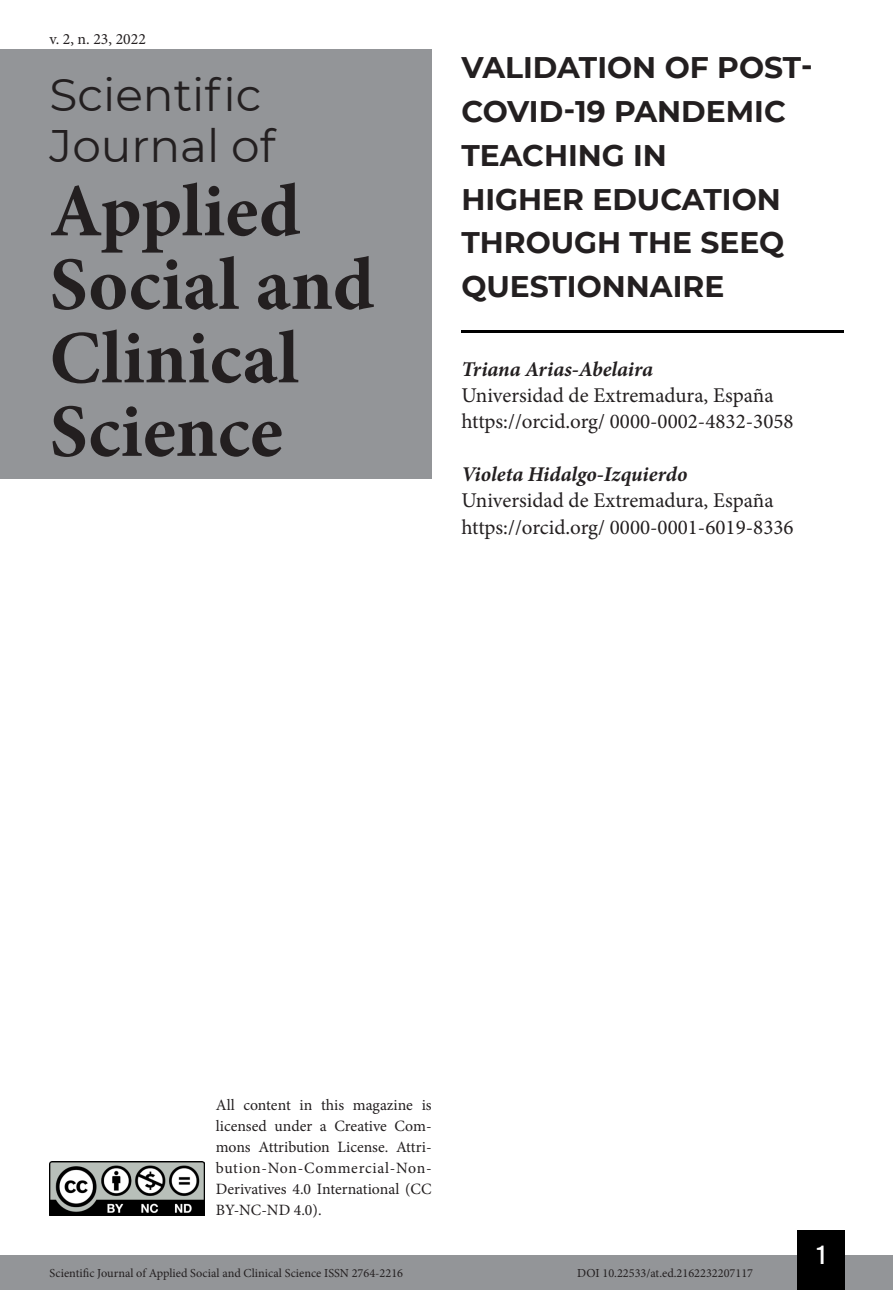
<style>
.page{position:relative;width:893px;height:1290px;background:#fff}
.page>*{position:absolute;margin:0;border:0;box-sizing:border-box;transform-origin:0 0}
.t1{font:700 75.25px/73.5px "Minion Pro";color:#231f20}
.t2{font:45.5px/50.8px "Montserrat";color:#231f20}
.Título_Artigo{font:700 29.75px/43.8px "Montserrat";color:#231f20}
.t3{font:26.25px "Bebas Kai";color:#fff}
.Infos_autor{font:21px "Minion Pro";color:#231f20}
.NOME_AUTOR{font:italic 700 21px "Minion Pro";letter-spacing:-.005em;color:#231f20}
.t4{font:15.75px/21px "Minion Pro";color:#231f20;text-align:justify}
.t5{font:12.25px "Minion Pro";color:#231f20}
</style>
<div class="page">
<div style="left:0;top:1255px;width:893px;height:35px;background:#939598"></div>
<div style="left:797px;top:1230px;width:48px;height:60px;background:#000"></div>
<img style="left:50px;top:1161px;width:154px;height:54px">
<div style="left:0;top:50px;width:432px;height:429px;background:#939598"></div>
<hr style="left:461px;top:330px;width:382px;height:2px;background:#000">
<p class="t4" style="left:50px;top:28px;width:98px">v. 2, n. 23, 2022</p>
<h2 class="t2" style="left:50px;top:68px;width:227px">Scientific<br>Journal of</h2>
<h1 class="t1" style="left:50px;top:174px;width:326px">Applied<br>Social and<br>Clinical<br>Science</h1>
<p class="Título_Artigo" style="left:461px;top:44px;width:353px">VALIDATION OF POST-<br>COVID-19 PANDEMIC<br>TEACHING IN<br>HIGHER EDUCATION<br>THROUGH THE SEEQ<br>QUESTIONNAIRE</p>
<p class="NOME_AUTOR" style="left:461px;top:354px;width:193px">Triana Arias-Abelaira</p>
<p class="Infos_autor" style="left:461px;top:381px;width:314px">Universidad de Extremadura, España</p>
<p class="Infos_autor" style="left:461px;top:408px;width:334px">https://orcid.org/ 0000-0002-4832-3058</p>
<p class="NOME_AUTOR" style="left:461px;top:459px;width:227px">Violeta Hidalgo-Izquierdo</p>
<p class="Infos_autor" style="left:461px;top:486px;width:314px">Universidad de Extremadura, España</p>
<p class="Infos_autor" style="left:461px;top:513px;width:334px">https://orcid.org/ 0000-0001-6019-8336</p>
<p class="t4" style="left:216px;top:1095px;width:217px">All content in this magazine is licensed under a Creative Com&shy;mons Attribution License. Attri&shy;bution-Non-Commercial-Non-Derivatives 4.0 International (CC BY-NC-ND 4.0).</p>
<h3 class="t3" style="left:817px;top:1241px;width:10px">1</h3>
<p class="t5" style="left:50px;top:1265px;width:355px">Scientific Journal of Applied Social and Clinical Science ISSN 2764-2216</p>
<p class="t5" style="left:577px;top:1265px;width:177px">DOI 10.22533/at.ed.2162232207117</p>
</div>
